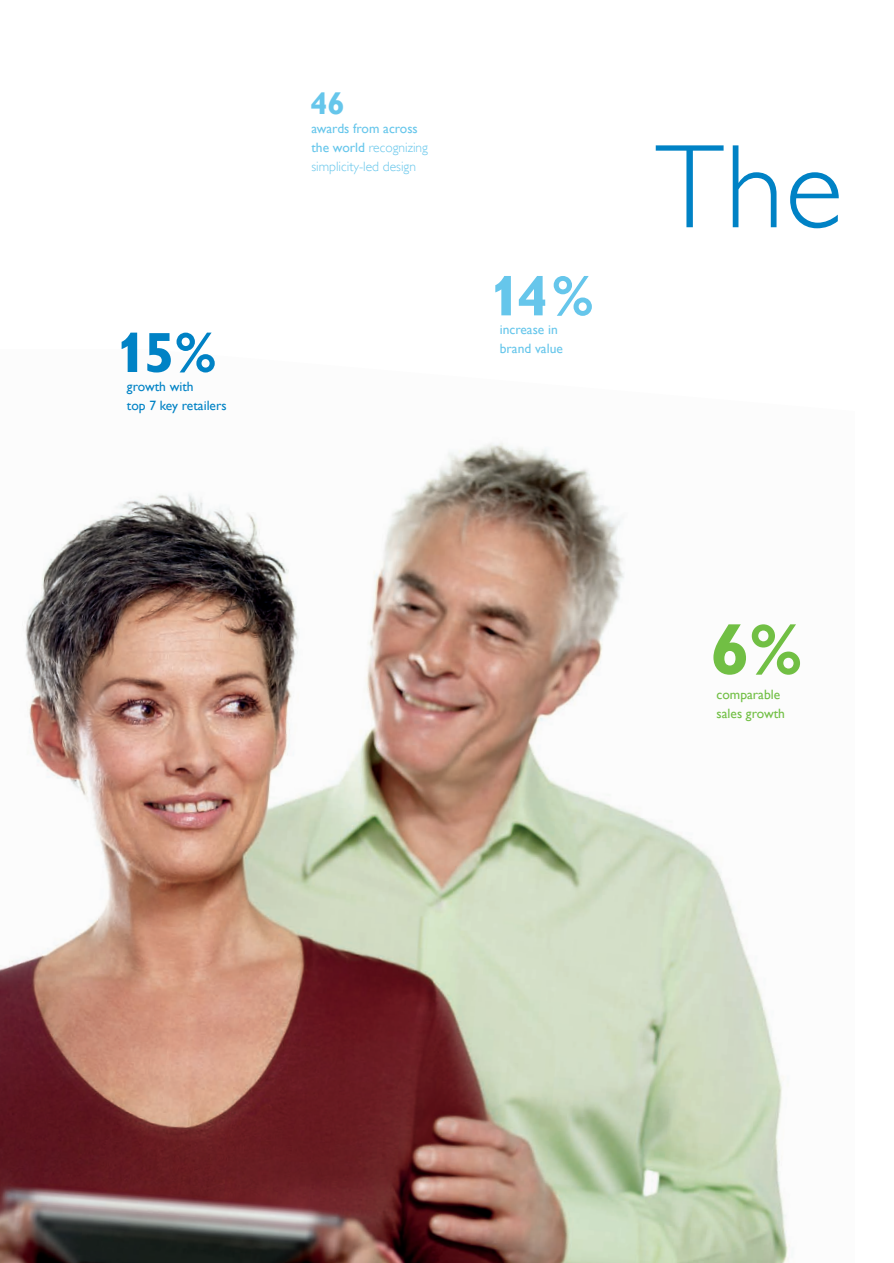
<style>
.page{position:relative;width:894px;height:1263px;background:#fff}
.page>*{position:absolute;margin:0;border:0;box-sizing:border-box;transform-origin:0 0}
.t1{font:120px "Gill Sans Alt One WGL Light";color:#0082c5}
.t2{font:700 72px "Gill Sans Alt One WGL";color:#71bf44}
.t3{font:700 57px "Gill Sans Alt One WGL";color:#66c6eb}
.t4{font:700 57px "Gill Sans Alt One WGL";color:#0082c5}
.t5{font:700 31.5px "Gill Sans Alt One WGL";color:#66c6eb}
.t6{font:13.5px/18.9px "Gill Sans Alt One WGL Light";color:#66c6eb}
.t7{font:13.5px/18.9px "Gill Sans Alt One WGL";color:#66c6eb}
.t8{font:13.5px/18.9px "Gill Sans Alt One WGL";color:#0082c5}
.t9{font:13.5px/18.9px "Gill Sans Alt One WGL";color:#71bf44}
.s1{font-family:"Gill Sans Alt One WGL"}
</style>
<div class="page">
<img style="left:0;top:442px;width:790px;height:821px">
<h3 class="t4" style="left:116px;top:319px;width:102px">15%</h3>
<p class="t8" style="left:127px;top:377px;width:101px">growth with<br>top 7 key retailers</p>
<h3 class="t5" style="left:310px;top:85px;width:36px">46</h3>
<p class="t7" style="left:311px;top:119px;width:108px">awards from across</p>
<p class="t6" style="left:311px;top:138px;width:118px"><span class="s1">the world</span> recognizing simplicity-led design</p>
<h3 class="t3" style="left:489px;top:262px;width:105px">14%</h3>
<p class="t7" style="left:499px;top:320px;width:65px">increase in brand value</p>
<h1 class="t1" style="left:655px;top:119px;width:189px">The</h1>
<h2 class="t2" style="left:710px;top:607px;width:93px">6%</h2>
<p class="t9" style="left:716px;top:685px;width:70px">comparable sales growth</p>
</div>
